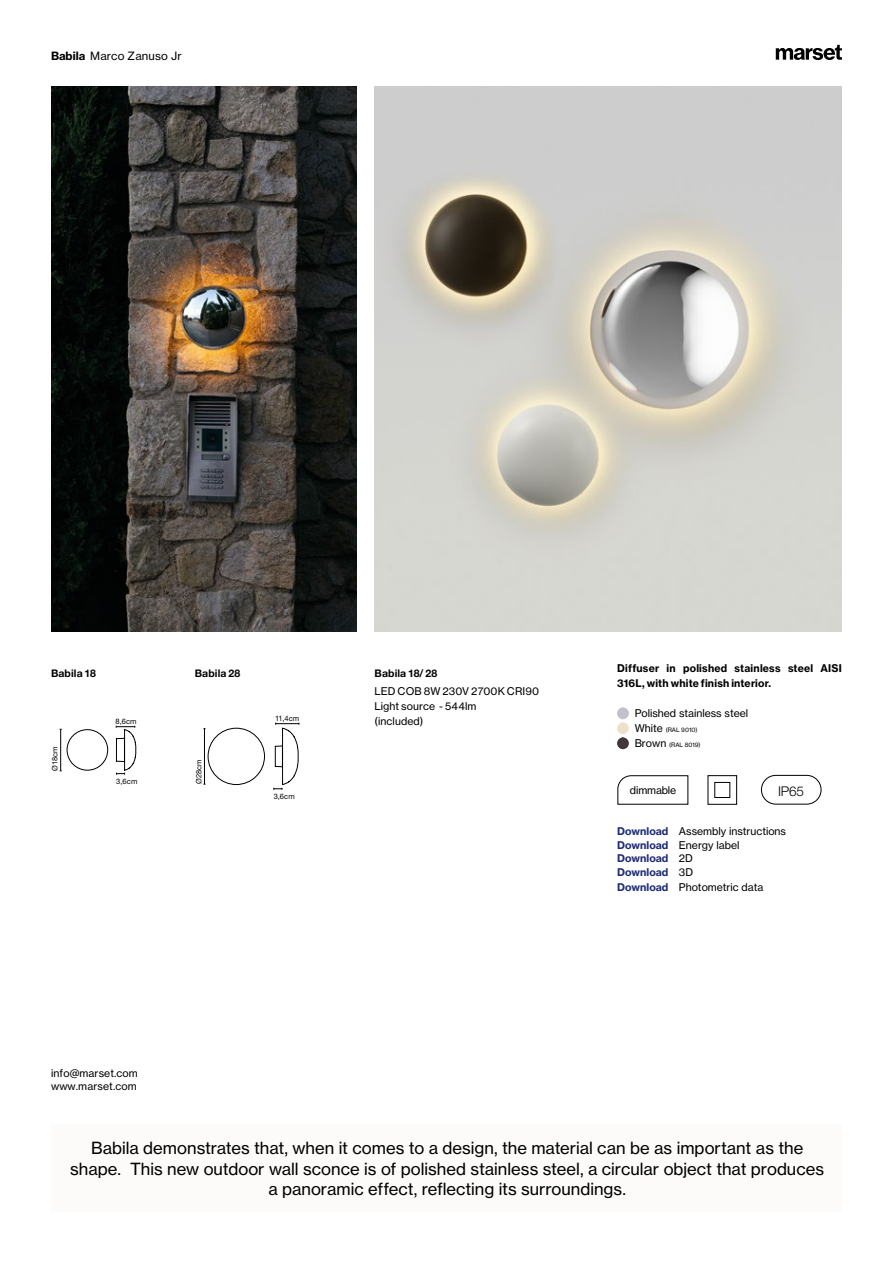
<style>
.page{position:relative;width:893px;height:1263px;background:#fff}
.page>*{position:absolute;margin:0;border:0;box-sizing:border-box;transform-origin:0 0}
.t1{font:16.5px/20.2px "N Haas Grotesk TX Pro 55 Rg";color:#000;text-align:center}
.t2{font:300 13.5px "Helvetica Neue LT Std";color:#000}
.t3{font:11.25px "N Haas Grotesk TX Pro 55 Rg";letter-spacing:.015em;color:#000}
.t4{font:10.5px/15px "N Haas Grotesk TX Pro 55 Rg";color:#000}
.t5{font:10.5px/15px "N Haas Grotesk TX Pro 75 Bd";letter-spacing:.02em;color:#000}
.t6{font:700 10.5px "Helvetica Neue LT Std";letter-spacing:.005em;color:#000}
.t7{font:10.5px/13.5px "N Haas Grotesk TX Pro 75 Bd";color:#202d76}
.t8{font:7.5px "Helvetica Neue LT Std";letter-spacing:.015em;color:#000}
.t9{font:6px "N Haas Grotesk TX Pro 55 Rg";color:#000}
.s1{font-family:"N Haas Grotesk TX Pro 75 Bd"}
.s2{font-size:10.5px}
.s3{font-family:"N Haas Grotesk TX Pro 75 Bd";color:#202d76}
.s4{font-family:"N Haas Grotesk TX Pro 55 Rg";color:#000}
</style>
<div class="page">
<div style="left:51px;top:1124px;width:791px;height:88px;background:#fcfbfa"></div>
<img style="left:51px;top:86px;width:306px;height:545px">
<svg style="left:776px;top:45px;width:66px;height:15px"></svg>
<img style="left:375px;top:86px;width:467px;height:545px">
<div style="left:617px;top:707px;width:12px;height:12px;background:#c1c0cb;border-radius:50%"></div>
<div style="left:617px;top:722px;width:12px;height:12px;background:#ede2c9;border-radius:50%"></div>
<div style="left:617px;top:737px;width:12px;height:12px;background:#41363a;border-radius:50%"></div>
<svg style="left:617px;top:707px;width:7px;height:42px"></svg>
<svg style="left:60px;top:726px;width:76px;height:49px"></svg>
<svg style="left:203px;top:723px;width:97px;height:67px"></svg>
<svg style="left:617px;top:775px;width:71px;height:30px"></svg>
<div style="left:708px;top:775px;width:29px;height:29px;border:1px solid #000"></div>
<div style="left:714px;top:782px;width:16px;height:16px;border:1px solid #000"></div>
<div style="left:761px;top:775px;width:60px;height:29px;border:1px solid #000;border-radius:14px"></div>
<p class="t3" style="left:51px;top:49px;width:132px"><span class="s1">Babila</span> Marco Zanuso Jr</p>
<p class="t6" style="left:51px;top:667px;width:46px">Babila 18</p>
<p class="t8" style="left:50px;top:771px;width:26px;rotate:-90deg">Ø18cm</p>
<p class="t8" style="left:116px;top:716px;width:23px">8,6cm</p>
<p class="t8" style="left:116px;top:776px;width:23px">3,6cm</p>
<p class="t6" style="left:195px;top:667px;width:47px">Babila 28</p>
<p class="t8" style="left:194px;top:784px;width:26px;rotate:-90deg">Ø28cm</p>
<p class="t8" style="left:275px;top:713px;width:26px">11,4cm</p>
<p class="t8" style="left:274px;top:792px;width:23px">3,6cm</p>
<p class="t6" style="left:375px;top:667px;width:64px">Babila 18/ 28</p>
<p class="t4" style="left:375px;top:684px;width:166px">LED COB 8W 230V 2700K CRI90<br>Light source - 544lm<br>(included)</p>
<p class="t4" style="left:51px;top:1066px;width:88px;line-height:13.5px">info@marset.com www.marset.com</p>
<p class="t5" style="left:617px;top:660px;width:226px">Diffuser in polished stainless steel AISI<br>316L, with white finish interior.</p>
<p class="t4" style="left:635px;top:705px;width:115px">Polished stainless steel</p>
<p class="t9" style="left:635px;top:726px;width:64px"><span class="s2">White</span> (RAL 9010)</p>
<p class="t9" style="left:635px;top:741px;width:67px"><span class="s2">Brown</span> (RAL 8019)</p>
<p class="t4" style="left:630px;top:782px;width:48px">dimmable</p>
<p class="t2" style="left:778px;top:782px;width:27px">IP65</p>
<p class="t4" style="left:617px;top:825px;width:170px;line-height:13.5px"><span class="s3">Download</span> Assembly instructions<br><span class="s3">Download</span> Energy label</p>
<p class="t7" style="left:617px;top:852px;width:77px">Download <span class="s4">2D<br></span>Download <span class="s4">3D</span></p>
<p class="t4" style="left:617px;top:879px;width:148px"><span class="s3">Download</span> Photometric data</p>
<p class="t1" style="left:70px;top:1138px;width:755px">Babila demonstrates that, when it comes to a design, the material can be as important as the shape. This new outdoor wall sconce is of polished stainless steel, a circular object that produces a panoramic effect, reflecting its surroundings.</p>
</div>
